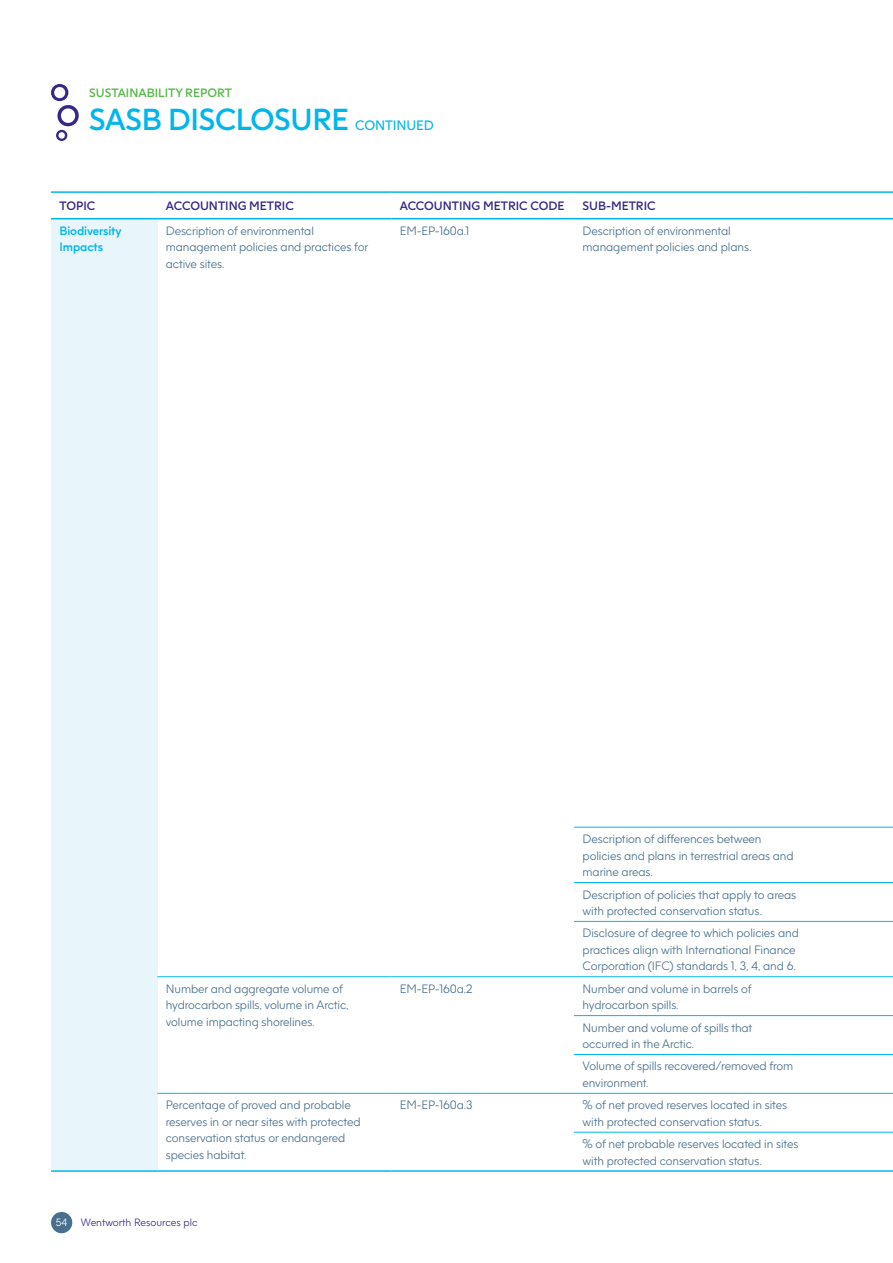
<style>
.page{position:relative;width:893px;height:1263px;background:#fff}
.page>*{position:absolute;margin:0;border:0;box-sizing:border-box;transform-origin:0 0}
.t1{font:700 30px "F37 Jan";letter-spacing:-.01em;color:#00b6ed}
.t2{font:13.5px "F37 Jan";letter-spacing:-.01em;color:#00b6ed}
.t3{font:300 12px/16.5px "F37 Jan";letter-spacing:-.01em;color:#48708e}
.t4{font:700 12px "F37 Jan";color:#362885}
.t5{font:700 12px "F37 Jan";color:#56b947}
.t6{font:700 12px/16.5px "F37 Jan";letter-spacing:-.01em;color:#00b6ed}
.t7{font:300 10.5px "F37 Jan";color:#362885}
.t8{font:300 10.5px "F37 Jan";color:#fff}
</style>
<div class="page">
<div style="left:51px;top:1212px;width:21px;height:21px;background:#48708e;border-radius:50%"></div>
<svg style="left:51px;top:84px;width:28px;height:57px"></svg>
<div style="left:51px;top:219px;width:106px;height:952px;background:#e8f6fc"></div>
<hr style="left:51px;top:1170px;width:106px;height:2px;background:#00b6ed">
<hr style="left:157px;top:1170px;width:234px;height:2px;background:#00b6ed">
<hr style="left:391px;top:1170px;width:183px;height:2px;background:#00b6ed">
<hr style="left:574px;top:1170px;width:234px;height:2px;background:#00b6ed">
<hr style="left:808px;top:1170px;width:85px;height:2px;background:#00b6ed">
<hr style="left:574px;top:827px;width:234px;height:1px;background:#00b6ed">
<hr style="left:808px;top:827px;width:85px;height:1px;background:#00b6ed">
<hr style="left:574px;top:882px;width:234px;height:1px;background:#00b6ed">
<hr style="left:808px;top:882px;width:85px;height:1px;background:#00b6ed">
<hr style="left:574px;top:921px;width:234px;height:1px;background:#00b6ed">
<hr style="left:808px;top:921px;width:85px;height:1px;background:#00b6ed">
<hr style="left:51px;top:191px;width:106px;height:2px;background:#00b6ed">
<hr style="left:157px;top:191px;width:234px;height:2px;background:#00b6ed">
<hr style="left:391px;top:191px;width:183px;height:2px;background:#00b6ed">
<hr style="left:574px;top:191px;width:234px;height:2px;background:#00b6ed">
<hr style="left:808px;top:191px;width:85px;height:2px;background:#00b6ed">
<hr style="left:51px;top:218px;width:106px;height:1px;background:#00b6ed">
<hr style="left:157px;top:218px;width:234px;height:1px;background:#00b6ed">
<hr style="left:391px;top:218px;width:183px;height:1px;background:#00b6ed">
<hr style="left:574px;top:218px;width:234px;height:1px;background:#00b6ed">
<hr style="left:808px;top:218px;width:85px;height:1px;background:#00b6ed">
<hr style="left:574px;top:1132px;width:234px;height:1px;background:#00b6ed">
<hr style="left:808px;top:1132px;width:85px;height:1px;background:#00b6ed">
<hr style="left:574px;top:1015px;width:234px;height:1px;background:#00b6ed">
<hr style="left:808px;top:1015px;width:85px;height:1px;background:#00b6ed">
<hr style="left:574px;top:1054px;width:234px;height:1px;background:#00b6ed">
<hr style="left:808px;top:1054px;width:85px;height:1px;background:#00b6ed">
<hr style="left:157px;top:976px;width:234px;height:1px;background:#00b6ed">
<hr style="left:391px;top:976px;width:183px;height:1px;background:#00b6ed">
<hr style="left:574px;top:976px;width:234px;height:1px;background:#00b6ed">
<hr style="left:808px;top:976px;width:85px;height:1px;background:#00b6ed">
<hr style="left:157px;top:1093px;width:234px;height:1px;background:#00b6ed">
<hr style="left:391px;top:1093px;width:183px;height:1px;background:#00b6ed">
<hr style="left:574px;top:1093px;width:234px;height:1px;background:#00b6ed">
<hr style="left:808px;top:1093px;width:85px;height:1px;background:#00b6ed">
<p class="t5" style="left:89px;top:85px;width:144px">SUSTAINABILITY REPORT</p>
<h1 class="t1" style="left:89px;top:101px;width:261px">SASB DISCLOSURE</h1>
<p class="t2" style="left:355px;top:117px;width:80px">CONTINUED</p>
<p class="t4" style="left:60px;top:198px;width:37px">TOPIC</p>
<p class="t4" style="left:166px;top:198px;width:130px">ACCOUNTING METRIC</p>
<p class="t4" style="left:400px;top:198px;width:166px">ACCOUNTING METRIC CODE</p>
<p class="t4" style="left:583px;top:198px;width:75px">SUB-METRIC</p>
<p class="t6" style="left:60px;top:222px;width:63px">Biodiversity<br>Impacts</p>
<p class="t3" style="left:166px;top:222px;width:204px">Description of environmental management policies and practices for active sites.</p>
<p class="t3" style="left:400px;top:222px;width:71px">EM-EP-160a.1</p>
<p class="t3" style="left:583px;top:222px;width:170px">Description of environmental management policies and plans.</p>
<p class="t3" style="left:583px;top:830px;width:213px">Description of differences between policies and plans in terrestrial areas and marine areas.</p>
<p class="t3" style="left:583px;top:886px;width:215px">Description of policies that apply to areas with protected conservation status.</p>
<p class="t3" style="left:583px;top:925px;width:218px">Disclosure of degree to which policies and practices align with International Finance<br>Corporation (IFC) standards 1, 3, 4, and 6.</p>
<p class="t3" style="left:166px;top:980px;width:184px">Number and aggregate volume of hydrocarbon spills, volume in Arctic, volume impacting shorelines.</p>
<p class="t3" style="left:400px;top:980px;width:74px">EM-EP-160a.2</p>
<p class="t3" style="left:583px;top:980px;width:170px">Number and volume in barrels of hydrocarbon spills.</p>
<p class="t3" style="left:583px;top:1019px;width:171px">Number and volume of spills that occurred in the Arctic.</p>
<p class="t3" style="left:583px;top:1058px;width:212px">Volume of spills recovered/removed from environment.</p>
<p class="t3" style="left:166px;top:1097px;width:196px">Percentage of proved and probable reserves in or near sites with protected conservation status or endangered species habitat.</p>
<p class="t3" style="left:400px;top:1097px;width:74px">EM-EP-160a.3</p>
<p class="t3" style="left:583px;top:1097px;width:206px">% of net proved reserves located in sites with protected conservation status.</p>
<p class="t3" style="left:583px;top:1135px;width:217px">% of net probable reserves located in sites with protected conservation status.</p>
<p class="t8" style="left:56px;top:1216px;width:13px">54</p>
<p class="t7" style="left:81px;top:1216px;width:118px">Wentworth Resources plc</p>
</div>
